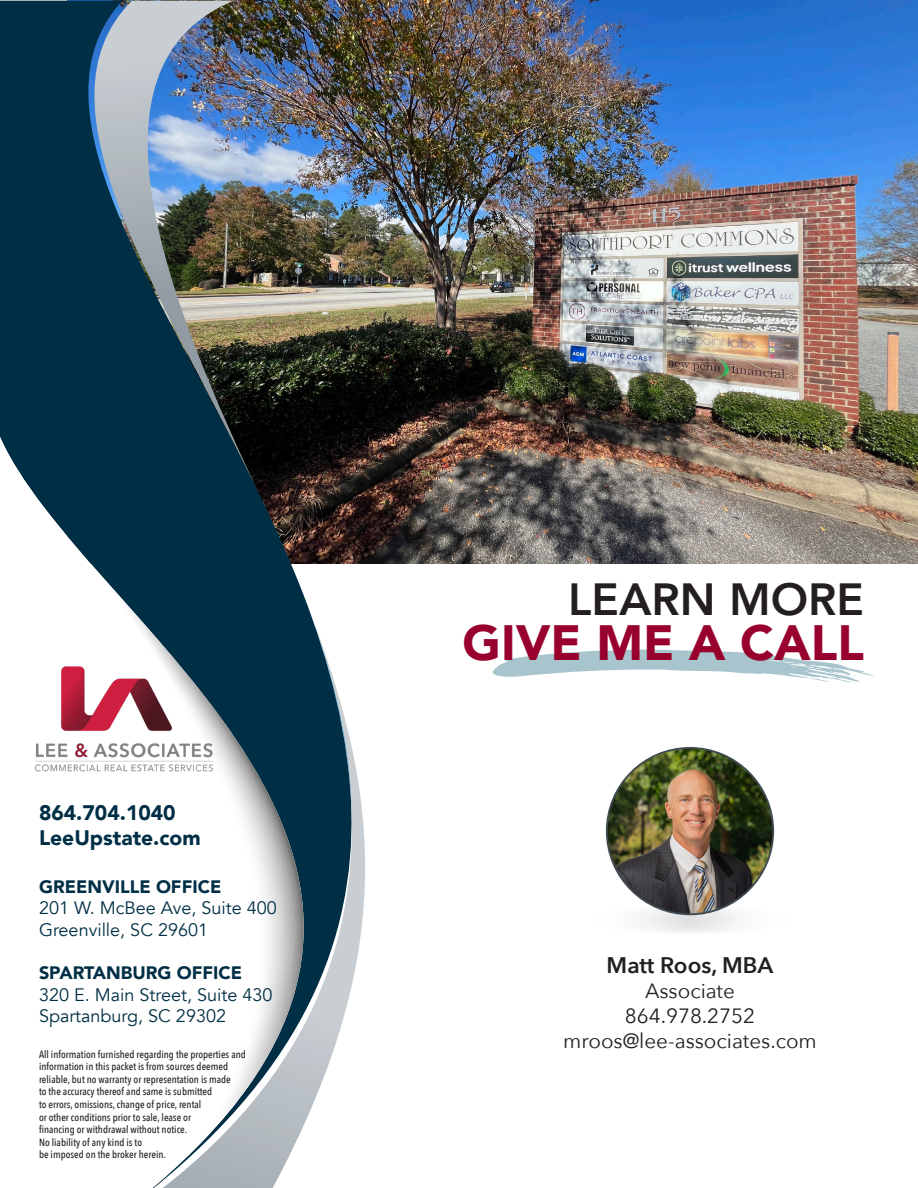
<style>
.page{position:relative;width:918px;height:1188px;background:#fff}
.page>*{position:absolute;margin:0;border:0;box-sizing:border-box;transform-origin:0 0}
.t1{font:900 49.5px "Avenir";color:#98012d}
.t2{font:800 45px "Avenir";color:#231f20}
.t3{font:600 22.5px "Avenir Next";color:#231f20}
.t4{font:900 21px "Avenir";color:#002f45}
.t5{font:20.7px "Avenir Next";color:#231f20}
.t6{font:18px/21.6px "Avenir";color:#002f45}
.Pa0{font:900 18px "Avenir";color:#002f45}
.t7{font:500 10.5px "Avenir Next Condensed";color:#231f20}
</style>
<div class="page">
<img style="left:68px;top:0;width:850px;height:564px">
<img style="left:0;top:1px;width:353px;height:563px">
<img style="left:28px;top:1px;width:236px;height:436px">
<svg style="left:305px;top:749px;width:60px;height:373px"></svg>
<img style="left:305px;top:599px;width:47px;height:213px">
<img style="left:0;top:437px;width:305px;height:751px">
<img style="left:30px;top:651px;width:202px;height:133px">
<svg style="left:575px;top:903px;width:230px;height:34px"></svg>
<img style="left:607px;top:748px;width:166px;height:166px;border-radius:83px">
<svg style="left:492px;top:649px;width:382px;height:34px"></svg>
<p class="t4" style="left:39px;top:794px;width:138px">864.704.1040</p>
<p class="t4" style="left:39px;top:820px;width:163px">LeeUpstate.com</p>
<p class="Pa0" style="left:39px;top:871px;width:184px">GREENVILLE OFFICE</p>
<p class="t6" style="left:39px;top:897px;width:239px">201 W. McBee Ave, Suite 400<br>Greenville, SC 29601</p>
<p class="Pa0" style="left:39px;top:957px;width:205px">SPARTANBURG OFFICE</p>
<p class="t6" style="left:39px;top:984px;width:235px">320 E. Main Street, Suite 430</p>
<p class="t6" style="left:39px;top:1005px;width:189px">Spartanburg, SC 29302</p>
<p class="t7" style="left:39px;top:1047px;width:208px">All information furnished regarding the properties and</p>
<p class="t7" style="left:39px;top:1060px;width:191px">information in this packet is from sources deemed</p>
<p class="t7" style="left:39px;top:1073px;width:193px">reliable, but no warranty or representation is made</p>
<p class="t7" style="left:39px;top:1085px;width:175px">to the accuracy thereof and same is submitted</p>
<p class="t7" style="left:39px;top:1098px;width:164px">to errors, omissions, change of price, rental</p>
<p class="t7" style="left:39px;top:1110px;width:154px">or other conditions prior to sale, lease or</p>
<p class="t7" style="left:39px;top:1123px;width:150px">financing or withdrawal without notice.</p>
<p class="t7" style="left:39px;top:1136px;width:105px">No liability of any kind is to</p>
<p class="t7" style="left:39px;top:1148px;width:128px">be imposed on the broker herein.</p>
<p class="t2" style="left:568px;top:565px;width:297px">LEARN MORE</p>
<p class="t1" style="left:463px;top:601px;width:403px">GIVE ME A CALL</p>
<p class="t3" style="left:607px;top:946px;width:168px">Matt Roos, MBA</p>
<p class="t5" style="left:645px;top:973px;width:91px">Associate</p>
<p class="t5" style="left:625px;top:998px;width:132px">864.978.2752</p>
<p class="t5" style="left:563px;top:1023px;width:255px">mroos@lee-associates.com</p>
</div>
